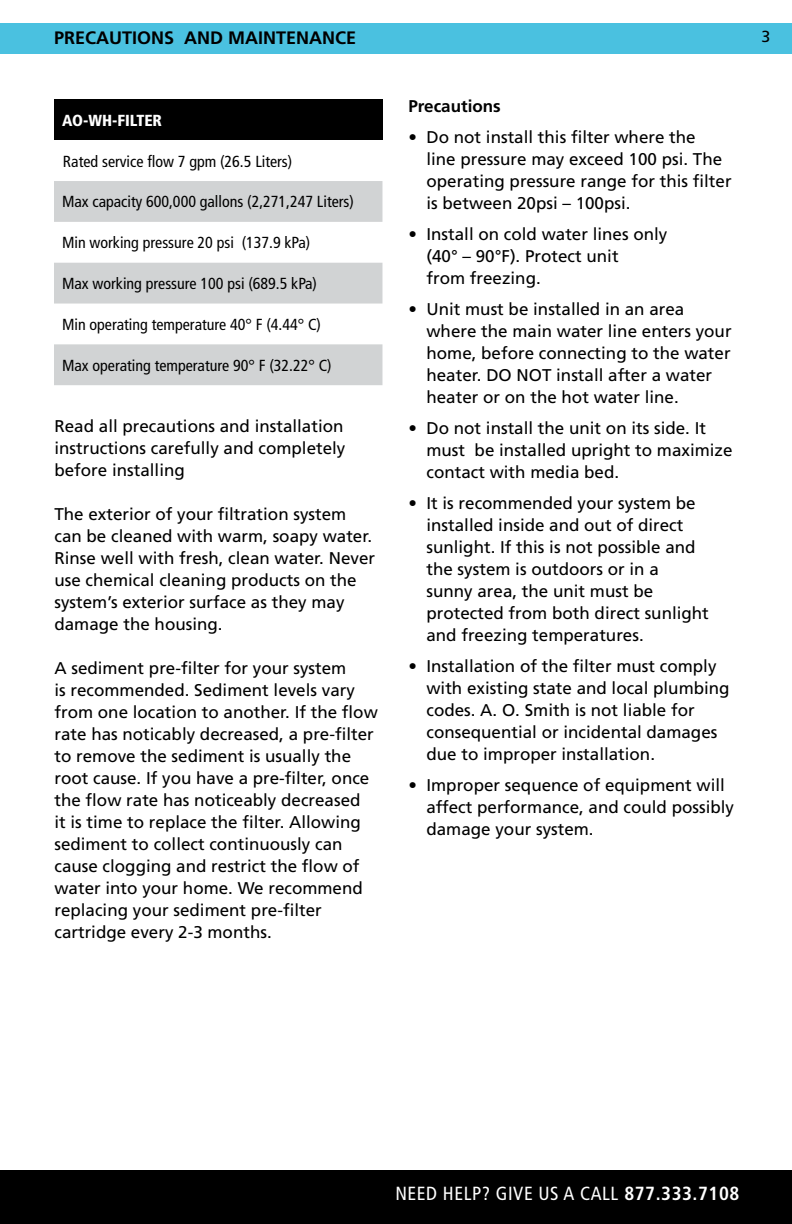
<style>
.page{position:relative;width:792px;height:1224px;background:#fff}
.page>*{position:absolute;margin:0;border:0;box-sizing:border-box;transform-origin:0 0}
.t1{font:condensed 19px "Frutiger";letter-spacing:.03em;color:#fff}
.t2{font:700 18px "Frutiger";color:#000}
.t3{font:17px/22px "Frutiger";color:#000}
.t4{font:700 17px "Frutiger";color:#000}
.t5{font:condensed 16px "Frutiger";color:#000}
.t6{font:900 condensed 16px "Frutiger";color:#fff}
.t7{font:16px "Frutiger";color:#000}
.s1{font-weight:700}
</style>
<div class="page">
<div style="left:0;top:23px;width:792px;height:30px;background:#4ac1e0"></div>
<div style="left:0;top:1170px;width:792px;height:54px;background:#000"></div>
<div style="left:54px;top:99px;width:328px;height:41px;background:#000"></div>
<svg style="left:54px;top:181px;width:328px;height:204px;fill:#d1d3d4"></svg>
<p class="t2" style="left:54px;top:27px;width:304px">PRECAUTIONS AND MAINTENANCE</p>
<p class="t7" style="left:761px;top:27px;width:10px">3</p>
<p class="t6" style="left:62px;top:111px;width:102px">AO-WH-FILTER</p>
<p class="t5" style="left:63px;top:152px;width:231px">Rated service flow 7 gpm (26.5 Liters)</p>
<p class="t5" style="left:62px;top:193px;width:293px">Max capacity 600,000 gallons (2,271,247 Liters)</p>
<p class="t5" style="left:62px;top:233px;width:250px">Min working pressure 20 psi (137.9 kPa)</p>
<p class="t5" style="left:62px;top:274px;width:257px">Max working pressure 100 psi (689.5 kPa)</p>
<p class="t5" style="left:62px;top:315px;width:261px">Min operating temperature 40° F (4.44° C)</p>
<p class="t5" style="left:62px;top:356px;width:271px">Max operating temperature 90° F (32.22° C)</p>
<p class="t3" style="left:54px;top:415px;width:292px;text-align:justify">Read all precautions and installation instructions carefully and completely before installing</p>
<p class="t3" style="left:54px;top:503px;width:322px">The exterior of your filtration system can be cleaned with warm, soapy water.<br>Rinse well with fresh, clean water. Never use chemical cleaning products on the system’s exterior surface as they may damage the housing.</p>
<p class="t3" style="left:54px;top:657px;width:325px">A sediment pre-filter for your system<br>is recommended. Sediment levels vary from one location to another. If the flow rate has noticably decreased, a pre-filter to remove the sediment is usually the root cause. If you have a pre-filter, once the flow rate has noticeably decreased<br>it is time to replace the filter. Allowing sediment to collect continuously can cause clogging and restrict the flow of water into your home. We recommend replacing your sediment pre-filter cartridge every 2-3 months.</p>
<p class="t4" style="left:408px;top:96px;width:94px">Precautions</p>
<p class="t3" style="left:426px;top:126px;width:307px;text-indent:-18px">• Do not install this filter where the<br>line pressure may exceed 100 psi. The operating pressure range for this filter is between 20psi – 100psi.</p>
<p class="t3" style="left:426px;top:223px;width:242px;text-indent:-18px">• Install on cold water lines only (40° – 90°F). Protect unit<br>from freezing.</p>
<p class="t3" style="left:426px;top:298px;width:307px;text-indent:-18px">• Unit must be installed in an area where the main water line enters your home, before connecting to the water heater. DO NOT install after a water heater or on the hot water line.</p>
<p class="t3" style="left:426px;top:417px;width:308px;text-indent:-18px">• Do not install the unit on its side. It must be installed upright to maximize contact with media bed.</p>
<p class="t3" style="left:426px;top:492px;width:284px;text-indent:-18px">• It is recommended your system be installed inside and out of direct sunlight. If this is not possible and the system is outdoors or in a sunny area, the unit must be protected from both direct sunlight and freezing temperatures.</p>
<p class="t3" style="left:426px;top:655px;width:305px;text-indent:-18px">• Installation of the filter must comply with existing state and local plumbing codes. A. O. Smith is not liable for consequential or incidental damages due to improper installation.</p>
<p class="t3" style="left:426px;top:774px;width:309px;text-indent:-18px">• Improper sequence of equipment will affect performance, and could possibly damage your system.</p>
<p class="t1" style="left:395px;top:1183px;width:345px">NEED HELP? GIVE US A CALL <span class="s1">877.333.7108</span></p>
</div>
